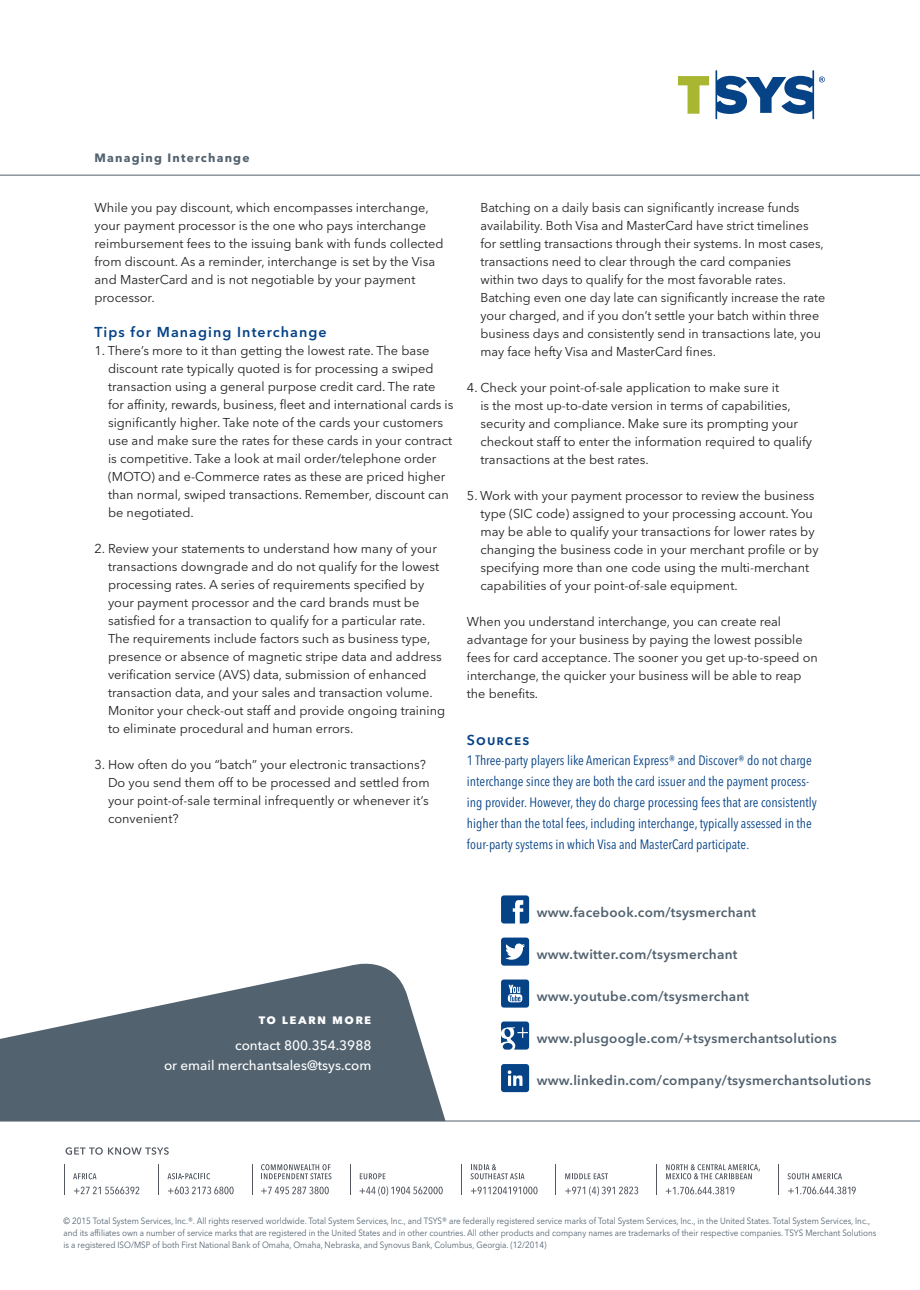
<style>
.page{position:relative;width:920px;height:1290px;background:#fff}
.page>*{position:absolute;margin:0;border:0;box-sizing:border-box;transform-origin:0 0}
.t1{font:600 14.25px "Avenir Next LT Pro";letter-spacing:.075em;color:#054286}
.t2{font:condensed 13.5px/21px "Avenir Next LT Pro";color:#054286}
.t3{font:600 13.5px "Avenir Next LT Pro";letter-spacing:.02em;color:#52626f}
.t4{font:500 13.5px/19.5px "Avenir Next LT Pro";color:#fff;text-align:right}
.t5{font:700 13.5px "Avenir Next LT Pro";letter-spacing:.1em;color:#fff}
.t6{font:12.75px/18px "Avenir Next LT Pro";color:#231f20}
.t7{font:700 12px "Avenir Next LT Pro";letter-spacing:.1em;color:#52626f}
.t8{font:9px/12px "Avenir Next LT Pro";color:#52626f;scale:.9 1}
</style>
<div class="page">
<hr style="left:0;top:175px;width:920px;height:1px;background:#52626f">
<svg style="left:678px;top:76px;width:31px;height:38px"></svg>
<svg style="left:715px;top:70px;width:110px;height:49px"></svg>
<hr style="left:0;top:1121px;width:920px;height:1px;background:#52626f">
<svg style="left:788px;top:1186px;width:68px;height:8px"></svg>
<svg style="left:73px;top:1173px;width:24px;height:6px"></svg>
<svg style="left:74px;top:1186px;width:65px;height:8px"></svg>
<hr style="left:64px;top:1163px;width:1px;height:31px;background:#535860">
<svg style="left:261px;top:1186px;width:68px;height:8px"></svg>
<svg style="left:261px;top:1164px;width:71px;height:15px"></svg>
<hr style="left:252px;top:1164px;width:1px;height:31px;background:#535860">
<svg style="left:471px;top:1186px;width:63px;height:8px"></svg>
<svg style="left:533px;top:1186px;width:5px;height:8px"></svg>
<svg style="left:470px;top:1164px;width:55px;height:15px"></svg>
<hr style="left:461px;top:1164px;width:1px;height:31px;background:#535860">
<svg style="left:168px;top:1186px;width:62px;height:8px"></svg>
<svg style="left:229px;top:1186px;width:5px;height:8px"></svg>
<svg style="left:167px;top:1173px;width:43px;height:6px"></svg>
<hr style="left:159px;top:1163px;width:1px;height:31px;background:#535860">
<svg style="left:360px;top:1186px;width:82px;height:10px"></svg>
<svg style="left:438px;top:1186px;width:5px;height:8px"></svg>
<svg style="left:360px;top:1173px;width:25px;height:6px"></svg>
<hr style="left:350px;top:1163px;width:1px;height:31px;background:#535860">
<svg style="left:65px;top:1147px;width:104px;height:8px"></svg>
<svg style="left:787px;top:1173px;width:55px;height:6px"></svg>
<hr style="left:778px;top:1163px;width:1px;height:31px;background:#535860">
<svg style="left:565px;top:1173px;width:43px;height:6px"></svg>
<svg style="left:565px;top:1186px;width:73px;height:10px"></svg>
<hr style="left:556px;top:1163px;width:1px;height:31px;background:#535860">
<hr style="left:656px;top:1164px;width:1px;height:31px;background:#535860">
<svg style="left:666px;top:1164px;width:94px;height:15px"></svg>
<svg style="left:666px;top:1187px;width:69px;height:7px"></svg>
<svg style="left:0;top:963px;width:446px;height:158px;fill:#52626f"></svg>
<svg style="left:501px;top:895px;width:28px;height:28px"></svg>
<div style="left:501px;top:937px;width:28px;height:29px;background:#054286;border-radius:3px"></div>
<svg style="left:505px;top:943px;width:20px;height:17px"></svg>
<div style="left:501px;top:979px;width:28px;height:28px;background:#054286;border-radius:3px"></div>
<svg style="left:508px;top:985px;width:14px;height:17px"></svg>
<svg style="left:501px;top:1021px;width:28px;height:28px"></svg>
<div style="left:501px;top:1064px;width:28px;height:28px;background:#054286;border-radius:3px"></div>
<svg style="left:508px;top:1070px;width:14px;height:16px"></svg>
<p class="t7" style="left:94px;top:150px;width:157px">Managing Interchange</p>
<p class="t6" style="left:94px;top:199px;width:350px">While you pay discount, which encompasses interchange, your payment processor is the one who pays interchange reimbursement fees to the issuing bank with funds collected from discount. As a reminder, interchange is set by the Visa and MasterCard and is not negotiable by your payment processor.</p>
<p class="t1" style="left:94px;top:323px;width:234px">Tips for Managing Interchange</p>
<p class="t6" style="left:108px;top:341px;width:347px;text-indent:-14px">1. There’s more to it than getting the lowest rate. The base discount rate typically quoted is for processing a swiped transaction using a general purpose credit card. The rate for affinity, rewards, business, fleet and international cards is significantly higher. Take note of the cards your customers use and make sure the rates for these cards in your contract is competitive. Take a look at mail order/telephone order (MOTO) and e-Commerce rates as these are priced higher than normal, swiped transactions. Remember, discount can be negotiated.</p>
<p class="t6" style="left:108px;top:539px;width:339px;text-indent:-14px">2. Review your statements to understand how many of your transactions downgrade and do not qualify for the lowest processing rates. A series of requirements specified by your payment processor and the card brands must be satisfied for a transaction to qualify for a particular rate.<br>The requirements include factors such as business type, presence or absence of magnetic stripe data and address verification service (AVS) data, submission of enhanced transaction data, and your sales and transaction volume.<br>Monitor your check-out staff and provide ongoing training to eliminate procedural and human errors.</p>
<p class="t6" style="left:108px;top:755px;width:323px;text-indent:-14px">3. How often do you “batch” your electronic transactions?<br>Do you send them off to be processed and settled from your point-of-sale terminal infrequently or whenever it’s convenient?</p>
<p class="t6" style="left:480px;top:199px;width:346px">Batching on a daily basis can significantly increase funds availability. Both Visa and MasterCard have strict timelines for settling transactions through their systems. In most cases, transactions need to clear through the card companies within two days to qualify for the most favorable rates.<br>Batching even one day late can significantly increase the rate your charged, and if you don’t settle your batch within three business days and consistently send in transactions late, you may face hefty Visa and MasterCard fines.</p>
<p class="t6" style="left:480px;top:379px;width:333px;text-indent:-14px">4. Check your point-of-sale application to make sure it<br>is the most up-to-date version in terms of capabilities, security and compliance. Make sure its prompting your checkout staff to enter the information required to qualify transactions at the best rates.</p>
<p class="t6" style="left:480px;top:487px;width:340px;text-indent:-14px">5. Work with your payment processor to review the business type (SIC code) assigned to your processing account. You may be able to qualify your transactions for lower rates by changing the business code in your merchant profile or by specifying more than one code using the multi-merchant capabilities of your point-of-sale equipment.</p>
<p class="t6" style="left:467px;top:613px;width:352px">When you understand interchange, you can create real advantage for your business by paying the lowest possible fees for card acceptance. The sooner you get up-to-speed on interchange, the quicker your business will be able to reap the benefits.</p>
<p class="t1" style="left:467px;top:731px;width:64px">Sources</p>
<p class="t2" style="left:467px;top:749px;width:351px">1 Three-party players like American Express® and Discover® do not charge interchange since they are both the card issuer and the payment process&shy;ing provider. However, they do charge processing fees that are consistently higher than the total fees, including interchange, typically assessed in the four-party systems in which Visa and MasterCard participate.</p>
<p class="t5" style="left:259px;top:1011px;width:114px">to learn more</p>
<p class="t4" style="left:164px;top:1036px;width:209px">contact 800.354.3988<br>or email merchantsales@tsys.com</p>
<p class="t3" style="left:537px;top:904px;width:221px">www.facebook.com/tsysmerchant</p>
<p class="t3" style="left:537px;top:946px;width:202px">www.twitter.com/tsysmerchant</p>
<p class="t3" style="left:537px;top:988px;width:214px">www.youtube.com/tsysmerchant</p>
<p class="t3" style="left:537px;top:1030px;width:302px">www.plusgoogle.com/+tsysmerchantsolutions</p>
<p class="t3" style="left:537px;top:1072px;width:336px">www.linkedin.com/company/tsysmerchantsolutions</p>
<p class="t8" style="left:64px;top:1215px;width:905px">© 2015 Total System Services, Inc.®. All rights reserved worldwide. Total System Services, Inc., and TSYS® are federally registered service marks of Total System Services, Inc., in the United States. Total System Services, Inc., and its affiliates own a number of service marks that are registered in the United States and in other countries. All other products and company names are trademarks of their respective companies. TSYS Merchant Solutions is a registered ISO/MSP of both First National Bank of Omaha, Omaha, Nebraska, and Synovus Bank, Columbus, Georgia. (12/2014)</p>
</div>
